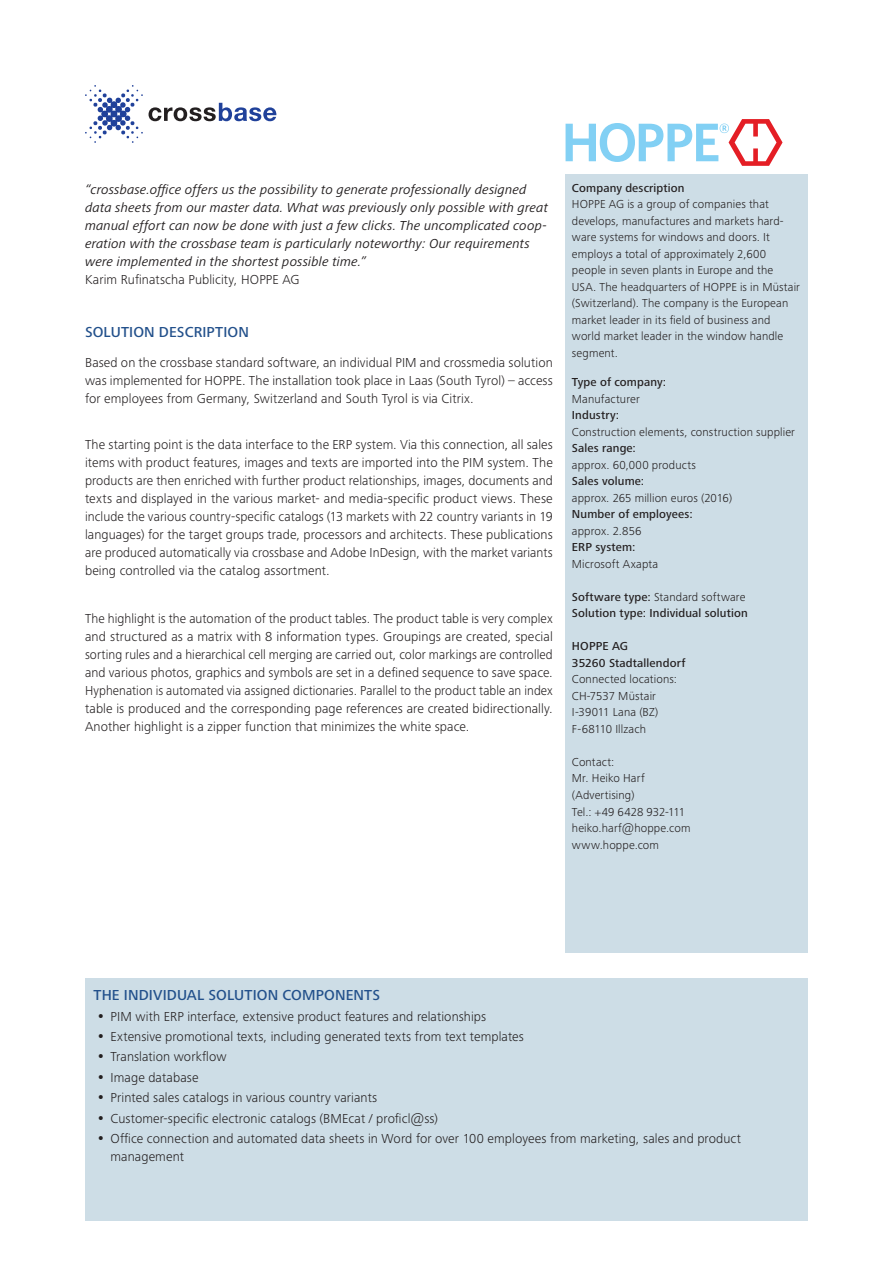
<style>
.page{position:relative;width:893px;height:1263px;background:#fff}
.page>*{position:absolute;margin:0;border:0;box-sizing:border-box;transform-origin:0 0}
.t1{font:500 15px "Frutiger Next LTW1 G";letter-spacing:.01em;color:#22508b}
.t2{font:300 13.5px/18px "Frutiger Next LTW1 G";letter-spacing:.01em;color:#231f20;text-align:justify}
.t3{font:italic 13.5px/18px "Frutiger Next LTW1 G";letter-spacing:.01em;color:#231f20}
.t4{font:300 12px/16.5px "Frutiger Next LTW1 G";letter-spacing:.01em;color:#231f20}
.t5{font:500 12px/16.5px "Frutiger Next LTW1 G";letter-spacing:.01em;color:#231f20}
.s1{font-weight:300}
</style>
<div class="page">
<div style="left:566px;top:174px;width:242px;height:778px;background:#cddde6"></div>
<div style="left:85px;top:978px;width:723px;height:242px;background:#cddde6"></div>
<svg style="left:566px;top:119px;width:216px;height:47px"></svg>
<svg style="left:149px;top:103px;width:127px;height:18px"></svg>
<svg style="left:85px;top:85px;width:58px;height:58px"></svg>
<p class="t3" style="left:85px;top:181px;width:464px">“crossbase.office offers us the possibility to generate professionally designed data sheets from our master data. What was previously only possible with great manual effort can now be done with just a few clicks. The uncomplicated coop&shy;eration with the crossbase team is particularly noteworthy: Our requirements were implemented in the shortest possible time.”</p>
<p class="t2" style="left:85px;top:270px;width:216px">Karim Rufinatscha Publicity, HOPPE AG</p>
<p class="t1" style="left:85px;top:323px;width:165px">SOLUTION DESCRIPTION</p>
<p class="t2" style="left:85px;top:354px;width:469px">Based on the crossbase standard software, an individual PIM and crossmedia solution was implemented for HOPPE. The installation took place in Laas (South Tyrol) – access for employees from Germany, Switzerland and South Tyrol is via Citrix.</p>
<p class="t2" style="left:85px;top:436px;width:469px">The starting point is the data interface to the ERP system. Via this connection, all sales items with product features, images and texts are imported into the PIM system. The products are then enriched with further product relationships, images, documents and texts and displayed in the various market- and media-specific product views. These include the various country-specific catalogs (13 markets with 22 country variants in 19 languages) for the target groups trade, processors and architects. These publications are produced automatically via crossbase and Adobe InDesign, with the market variants being controlled via the catalog assortment.</p>
<p class="t2" style="left:85px;top:609px;width:469px">The highlight is the automation of the product tables. The product table is very complex and structured as a matrix with 8 information types. Groupings are created, special sorting rules and a hierarchical cell merging are carried out, color markings are controlled and various photos, graphics and symbols are set in a defined sequence to save space.<br>Hyphenation is automated via assigned dictionaries. Parallel to the product table an index table is produced and the corresponding page references are created bidirectionally.<br>Another highlight is a zipper function that minimizes the white space.</p>
<p class="t5" style="left:572px;top:180px;width:114px">Company description</p>
<p class="t4" style="left:572px;top:196px;width:230px">HOPPE AG is a group of companies that develops, manufactures and markets hard&shy;ware systems for windows and doors. It employs a total of approximately 2,600 people in seven plants in Europe and the USA. The headquarters of HOPPE is in Müstair (Switzerland). The company is the European market leader in its field of business and world market leader in the window handle segment.</p>
<p class="t5" style="left:572px;top:375px;width:96px">Type of company:</p>
<p class="t4" style="left:572px;top:391px;width:69px">Manufacturer</p>
<p class="t5" style="left:572px;top:408px;width:49px">Industry:</p>
<p class="t4" style="left:572px;top:424px;width:225px">Construction elements, construction supplier</p>
<p class="t5" style="left:572px;top:441px;width:66px">Sales range:</p>
<p class="t4" style="left:572px;top:457px;width:126px">approx. 60,000 products</p>
<p class="t5" style="left:572px;top:474px;width:74px">Sales volume:</p>
<p class="t4" style="left:572px;top:490px;width:162px">approx. 265 million euros (2016)</p>
<p class="t5" style="left:572px;top:507px;width:122px">Number of employees:</p>
<p class="t4" style="left:572px;top:523px;width:71px">approx. 2.856</p>
<p class="t5" style="left:572px;top:540px;width:65px">ERP system:</p>
<p class="t4" style="left:572px;top:556px;width:88px">Microsoft Axapta</p>
<p class="t5" style="left:572px;top:589px;width:177px">Software type: <span class="s1">Standard software<br></span>Solution type: Individual solution</p>
<p class="t5" style="left:572px;top:639px;width:115px">HOPPE AG<br>35260 Stadtallendorf</p>
<p class="t4" style="left:572px;top:671px;width:107px">Connected locations:<br>CH-7537 Müstair<br>I-39011 Lana (BZ)<br>F-68110 Illzach</p>
<p class="t4" style="left:572px;top:754px;width:120px">Contact:<br>Mr. Heiko Harf (Advertising)<br>Tel.: +49 6428 932-111 heiko.harf@hoppe.com www.hoppe.com</p>
<p class="t1" style="left:94px;top:986px;width:288px">THE INDIVIDUAL SOLUTION COMPONENTS</p>
<p class="t2" style="left:111px;top:1006px;width:632px;line-height:20.4px;text-align:left">PIM with ERP interface, extensive product features and relationships<br>Extensive promotional texts, including generated texts from text templates<br>Translation workflow<br>Image database<br>Printed sales catalogs in various country variants<br>Customer-specific electronic catalogs (BMEcat / proficl@ss)<br>Office connection and automated data sheets in Word for over 100 employees from marketing, sales and product</p>
<p class="t2" style="left:111px;top:1147px;width:75px">management</p>
</div>
